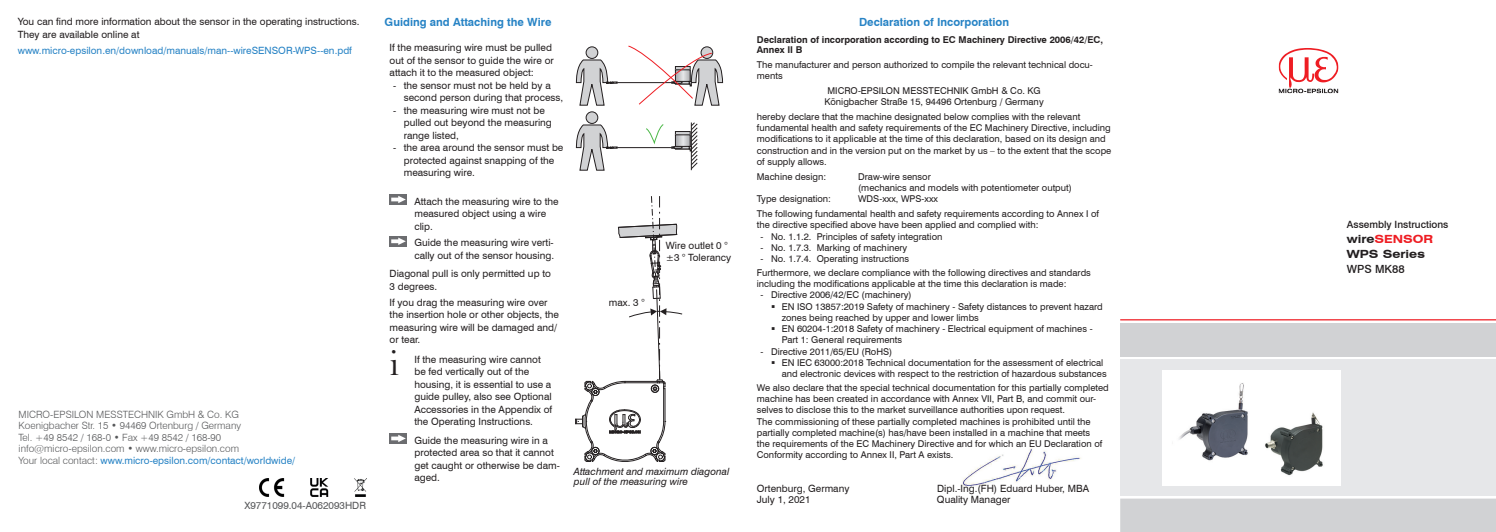
<style>
.page{position:relative;width:1496px;height:532px;background:#fff}
.page>*{position:absolute;margin:0;border:0;box-sizing:border-box;transform-origin:0 0}
.Wichtig{font:37.12px "Bell";color:#231f20}
.Kapitel_1{font:700 11.25px "Swiss 721 BT";color:#2783c5}
.t1{font:700 expanded 11.25px "Swiss 721 BT";color:#ee1d23}
.t2{font:700 expanded 11.25px "Swiss 721 BT";color:#231f20}
.t3{font:500 11.25px "Swiss 721 BT";color:#231f20}
.Fließtext{font:10px/12.5px "Swiss 721 BT";color:#231f20}
.Wichtig-2{font:10px/12.5px "Swiss 721 BT";color:#231f20}
.Handlungsaufforderun{font:10px/12.5px "Swiss 721 BT";color:#231f20}
.Adressblock{font:300 10px/11.2px "Swiss 721 BT";color:#57585a}
.Fließtext-2{font:10px "Swiss 721 BT";color:#2783c5}
.Adressblock-2{font:10px "Swiss 721 BT";color:#2783c5}
.Bildlegende{font:italic 10px/10px "Swiss 721 BT";color:#231f20}
.Fließtext-3{font:10px "Swiss 721 BT";color:#57585a}
.Fließtext-4{font:500 10px "Swiss 721 BT";color:#231f20}
.Fließtext-5{font:9.38px/11.2px "Swiss 721 BT";color:#231f20}
.Fließtext-6{font:700 9.38px/10px "Swiss 721 BT";color:#231f20}
.s1{font-weight:300;color:#57585a}
.s2{color:#231f20}
</style>
<div class="page">
<img style="left:962px;top:447px;width:119px;height:39px">
<div style="left:1120px;top:499px;width:375px;height:32px;background:#d1d2d4"></div>
<div style="left:1120px;top:498px;width:375px;height:33px;border:1px solid #d1d2d4"></div>
<div style="left:1120px;top:359px;width:375px;height:137px;background:#e6e7e9"></div>
<div style="left:1120px;top:323px;width:375px;height:34px;background:#d1d2d4"></div>
<hr style="left:1120px;top:319px;width:375px;height:1px;background:#ee1d23">
<img style="left:1162px;top:370px;width:177px;height:115px">
<svg style="left:1279px;top:49px;width:57px;height:43px"></svg>
<div style="left:1277px;top:47px;width:61px;height:47px;border:1px solid #fff"></div>
<img style="left:259px;top:478px;width:107px;height:18px">
<div style="left:586px;top:47px;width:12px;height:11px;background:#d1d2d4;border-radius:50%"></div>
<div style="left:586px;top:47px;width:12px;height:12px;border:1px solid #231f20;border-radius:50%"></div>
<svg style="left:576px;top:59px;width:41px;height:47px"></svg>
<hr style="left:617px;top:82px;width:55px;height:1px;background:#231f20">
<div style="left:586px;top:112px;width:12px;height:11px;background:#d1d2d4;border-radius:50%"></div>
<div style="left:586px;top:111px;width:12px;height:13px;border:1px solid #231f20;border-radius:50%"></div>
<svg style="left:576px;top:124px;width:41px;height:47px"></svg>
<div style="left:675px;top:131px;width:15px;height:4px;border:1px solid #231f20"></div>
<svg style="left:677px;top:136px;width:11px;height:10px"></svg>
<div style="left:675px;top:134px;width:15px;height:15px;border:1px solid #231f20"></div>
<div style="left:675px;top:146px;width:14px;height:3px;border:1px solid #231f20"></div>
<svg style="left:671px;top:146px;width:11px;height:3px"></svg>
<hr style="left:617px;top:147px;width:55px;height:1px;background:#231f20">
<hr style="left:691px;top:122px;width:1px;height:48px;background:#231f20">
<svg style="left:688px;top:122px;width:9px;height:47px"></svg>
<svg style="left:627px;top:45px;width:96px;height:61px"></svg>
<svg style="left:646px;top:124px;width:18px;height:19px"></svg>
<div style="left:390px;top:194px;width:17px;height:10px;background:#6c6d70"></div>
<svg style="left:391px;top:196px;width:15px;height:7px"></svg>
<div style="left:390px;top:236px;width:17px;height:10px;background:#6c6d70"></div>
<svg style="left:391px;top:237px;width:15px;height:8px"></svg>
<div style="left:390px;top:433px;width:17px;height:10px;background:#6c6d70"></div>
<svg style="left:391px;top:435px;width:15px;height:7px"></svg>
<svg style="left:575px;top:196px;width:108px;height:266px"></svg>
<p class="Fließtext" style="left:18px;top:15px;width:343px">You can find more information about the sensor in the operating instructions.<br>They are available online at</p>
<p class="Fließtext-2" style="left:18px;top:44px;width:336px">www.micro-epsilon.en/download/manuals/man--wireSENSOR-WPS--en.pdf</p>
<p class="Adressblock" style="left:19px;top:408px;width:224px">MICRO-EPSILON MESSTECHNIK GmbH &amp; Co. KG Koenigbacher Str. 15 • 94469 Ortenburg / Germany Tel. +49 8542 / 168-0 • Fax +49 8542 / 168-90 info@micro-epsilon.com • www.micro-epsilon.com</p>
<p class="Adressblock-2" style="left:19px;top:454px;width:278px"><span class="s1">Your local contact:</span> www.micro-epsilon.com/contact/worldwide/</p>
<p class="Fließtext-3" style="left:244px;top:499px;width:123px">X9771099.04-A062093HDR</p>
<p class="Kapitel_1" style="left:384px;top:15px;width:168px">Guiding and Attaching the Wire</p>
<p class="Fließtext" style="left:389px;top:41px;width:166px">If the measuring wire must be pulled out of the sensor to guide the wire or attach it to the measured object:</p>
<p class="Wichtig-2" style="left:404px;top:79px;width:161px;text-indent:-11px">- the sensor must not be held by a second person during that process,</p>
<p class="Wichtig-2" style="left:404px;top:104px;width:150px;text-indent:-11px">- the measuring wire must not be pulled out beyond the measuring range listed,</p>
<p class="Wichtig-2" style="left:404px;top:141px;width:161px;text-indent:-11px">- the area around the sensor must be protected against snapping of the measuring wire.</p>
<p class="Handlungsaufforderun" style="left:414px;top:195px;width:146px">Attach the measuring wire to the measured object using a wire clip.</p>
<p class="Handlungsaufforderun" style="left:414px;top:236px;width:141px">Guide the measuring wire verti&shy;cally out of the sensor housing.</p>
<p class="Fließtext" style="left:389px;top:267px;width:163px">Diagonal pull is only permitted up to<br>3 degrees.</p>
<p class="Fließtext" style="left:389px;top:296px;width:171px">If you drag the measuring wire over the insertion hole or other objects, the measuring wire will be damaged and/ or tear.</p>
<p class="Wichtig" style="left:389px;top:341px;width:11px">i</p>
<p class="Wichtig-2" style="left:414px;top:353px;width:139px">If the measuring wire cannot be fed vertically out of the housing, it is essential to use a guide pulley, also see Optional<br>Accessories in the Appendix of the Operating Instructions.</p>
<p class="Handlungsaufforderun" style="left:414px;top:433px;width:147px">Guide the measuring wire in a protected area so that it cannot get caught or otherwise be dam&shy;aged.</p>
<p class="Wichtig-2" style="left:609px;top:296px;width:37px">max. 3 °</p>
<p class="Wichtig-2" style="left:665px;top:239px;width:67px;line-height:12px">Wire outlet 0 ° ±3 ° Tolerancy</p>
<p class="Bildlegende" style="left:574px;top:466px;width:157px">Attachment and maximum diagonal pull of the measuring wire</p>
<p class="Kapitel_1" style="left:859px;top:15px;width:152px">Declaration of Incorporation</p>
<p class="Fließtext-6" style="left:756px;top:34px;width:348px">Declaration of incorporation according to EC Machinery Directive 2006/42/EC,<br>Annex II B</p>
<p class="Fließtext-5" style="left:756px;top:59px;width:337px">The manufacturer and person authorized to compile the relevant technical docu&shy;ments</p>
<p class="Fließtext-5" style="left:824px;top:85px;width:221px;text-align:center">MICRO-EPSILON MESSTECHNIK GmbH &amp; Co. KG<br>Königbacher Straße 15, 94496 Ortenburg / Germany</p>
<p class="Fließtext-5" style="left:756px;top:111px;width:356px">hereby declare that the machine designated below complies with the relevant fundamental health and safety requirements of the EC Machinery Directive, including modifications to it applicable at the time of this declaration, based on its design and construction and in the version put on the market by us – to the extent that the scope of supply allows.</p>
<p class="Fließtext-5" style="left:756px;top:170px;width:71px">Machine design:</p>
<p class="Fließtext-5" style="left:858px;top:170px;width:215px">Draw-wire sensor<br>(mechanics and models with potentiometer output)</p>
<p class="Fließtext-5" style="left:756px;top:193px;width:76px">Type designation:</p>
<p class="Fließtext-5" style="left:858px;top:193px;width:81px">WDS-xxx, WPS-xxx</p>
<p class="Fließtext-5" style="left:756px;top:208px;width:343px">The following fundamental health and safety requirements according to Annex I of the directive specified above have been applied and complied with:</p>
<p class="Fließtext-5" style="left:760px;top:230px;width:183px">- No. 1.1.2. Principles of safety integration</p>
<p class="Fließtext-5" style="left:760px;top:242px;width:148px">- No. 1.7.3. Marking of machinery</p>
<p class="Fließtext-5" style="left:760px;top:253px;width:150px">- No. 1.7.4. Operating instructions</p>
<p class="Fließtext-5" style="left:756px;top:267px;width:335px">Furthermore, we declare compliance with the following directives and standards including the modifications applicable at the time this declaration is made:</p>
<p class="Fließtext-5" style="left:760px;top:289px;width:153px">- Directive 2006/42/EC (machinery)</p>
<p class="Fließtext-5" style="left:781px;top:300px;width:323px">EN ISO 13857:2019 Safety of machinery - Safety distances to prevent hazard zones being reached by upper and lower limbs</p>
<p class="Fließtext-5" style="left:781px;top:323px;width:312px">EN 60204-1:2018 Safety of machinery - Electrical equipment of machines -<br>Part 1: General requirements</p>
<p class="Fließtext-5" style="left:760px;top:345px;width:133px">- Directive 2011/65/EU (RoHS)</p>
<p class="Fließtext-5" style="left:781px;top:357px;width:326px">EN IEC 63000:2018 Technical documentation for the assessment of electrical and electronic devices with respect to the restriction of hazardous substances</p>
<p class="Fließtext-5" style="left:756px;top:382px;width:353px">We also declare that the special technical documentation for this partially completed machine has been created in accordance with Annex VII, Part B, and commit our&shy;selves to disclose this to the market surveillance authorities upon request.</p>
<p class="Fließtext-5" style="left:756px;top:415px;width:347px">The commissioning of these partially completed machines is prohibited until the partially completed machine(s) has/have been installed in a machine that meets the requirements of the EC Machinery Directive and for which an EU Declaration of Conformity according to Annex II, Part A exists.</p>
<p class="Fließtext" style="left:756px;top:482px;width:94px">Ortenburg, Germany</p>
<p class="Fließtext" style="left:937px;top:482px;width:153px">Dipl.-Ing.(FH) Eduard Huber, MBA</p>
<p class="Fließtext" style="left:756px;top:493px;width:55px">July 1, 2021</p>
<p class="Fließtext" style="left:936px;top:493px;width:75px">Quality Manager</p>
<p class="Fließtext-4" style="left:1346px;top:218px;width:103px">Assembly Instructions</p>
<p class="t1" style="left:1346px;top:232px;width:88px"><span class="s2">wire</span>SENSOR</p>
<p class="t2" style="left:1346px;top:247px;width:80px">WPS Series</p>
<p class="t3" style="left:1346px;top:262px;width:59px">WPS MK88</p>
</div>
